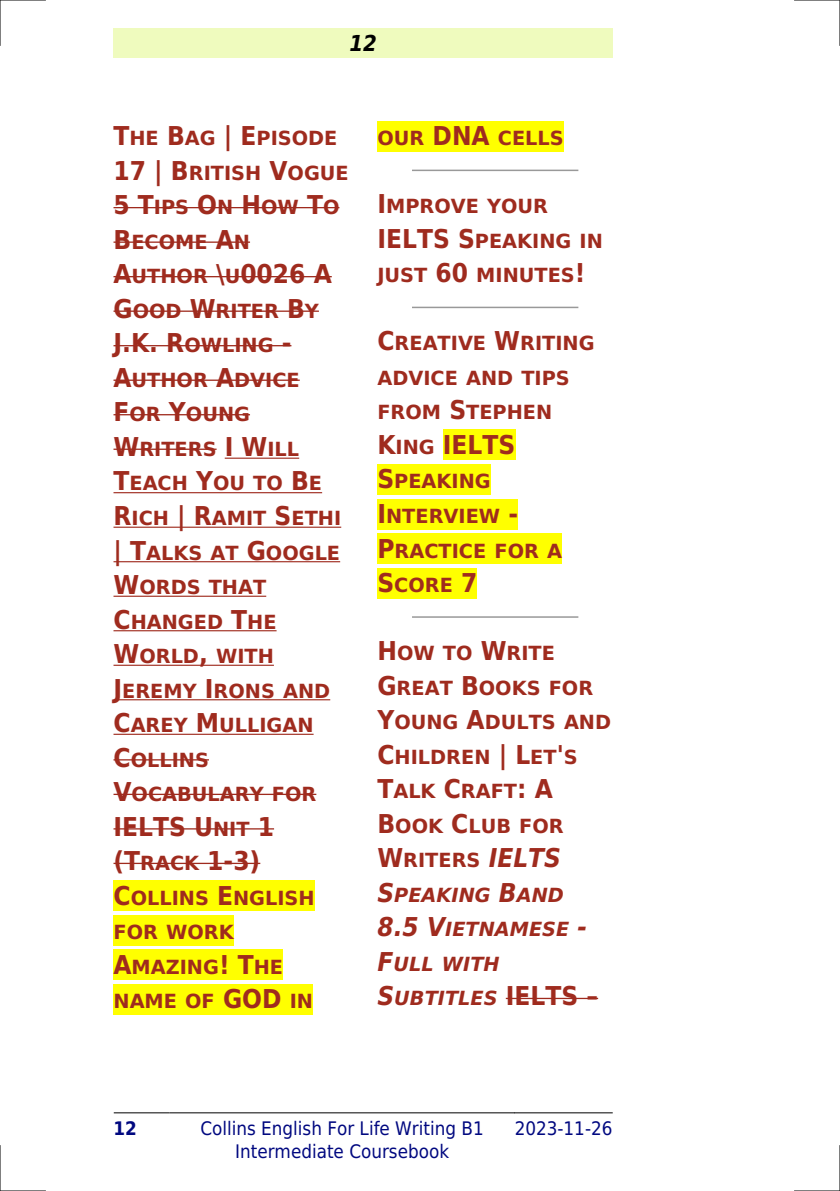
<style>
.page{position:relative;width:840px;height:1191px;background:#fff}
.page>*{position:absolute;margin:0;border:0;box-sizing:border-box;transform-origin:0 0}
.t1{font:700 26px/34.4px "DejaVu Sans Condensed";color:#9f2b1e}
.t2{font:italic 700 22px "DejaVu Sans Condensed";color:#000}
.t3{font:700 19.6px/34.6px "DejaVu Sans Condensed";color:#9f2b1e;scale:1.1 1}
.t4{font:18.6px/22.4px "DejaVu Sans Condensed";color:#000880;text-align:center}
.t5{font:700 18.6px "DejaVu Sans Condensed";color:#000880}
.s1{font-size:26px}
.s2{font-size:19.6px}
.s3{font-style:italic;font-size:26px}
.s4{font-style:italic}
</style>
<div class="page">
<div style="left:113px;top:28px;width:499px;height:30px;background:#effbbe"></div>
<hr style="left:114px;top:1112px;width:55px;height:1px;background:#000">
<hr style="left:170px;top:1112px;width:344px;height:1px;background:#000">
<hr style="left:514px;top:1112px;width:98px;height:1px;background:#000">
<hr style="left:113px;top:207px;width:226px;height:1px;background:#9f2b1e">
<hr style="left:113px;top:241px;width:137px;height:2px;background:#9f2b1e">
<hr style="left:113px;top:276px;width:218px;height:1px;background:#9f2b1e">
<hr style="left:113px;top:310px;width:206px;height:2px;background:#9f2b1e">
<hr style="left:113px;top:345px;width:178px;height:1px;background:#9f2b1e">
<hr style="left:113px;top:379px;width:186px;height:2px;background:#9f2b1e">
<hr style="left:113px;top:414px;width:137px;height:1px;background:#9f2b1e">
<hr style="left:113px;top:448px;width:103px;height:2px;background:#9f2b1e">
<hr style="left:224px;top:457px;width:75px;height:2px;background:#9f2b1e">
<hr style="left:113px;top:492px;width:209px;height:1px;background:#9f2b1e">
<hr style="left:113px;top:526px;width:228px;height:2px;background:#9f2b1e">
<hr style="left:113px;top:561px;width:227px;height:1px;background:#9f2b1e">
<hr style="left:113px;top:595px;width:153px;height:2px;background:#9f2b1e">
<hr style="left:113px;top:630px;width:163px;height:1px;background:#9f2b1e">
<hr style="left:113px;top:664px;width:161px;height:2px;background:#9f2b1e">
<hr style="left:113px;top:699px;width:217px;height:1px;background:#9f2b1e">
<hr style="left:113px;top:733px;width:200px;height:2px;background:#9f2b1e">
<hr style="left:113px;top:759px;width:96px;height:1px;background:#9f2b1e">
<hr style="left:113px;top:793px;width:203px;height:2px;background:#9f2b1e">
<hr style="left:113px;top:828px;width:161px;height:1px;background:#9f2b1e">
<hr style="left:113px;top:862px;width:147px;height:2px;background:#9f2b1e">
<div style="left:113px;top:880px;width:201px;height:30px;background:#ff0"></div>
<div style="left:113px;top:915px;width:121px;height:30px;background:#ff0"></div>
<div style="left:113px;top:949px;width:170px;height:30px;background:#ff0"></div>
<div style="left:113px;top:984px;width:200px;height:30px;background:#ff0"></div>
<div style="left:377px;top:121px;width:186px;height:30px;background:#ff0"></div>
<hr style="left:412px;top:170px;width:165px;height:1px;background:#999">
<hr style="left:412px;top:307px;width:165px;height:1px;background:#999">
<div style="left:442px;top:430px;width:73px;height:30px;background:#ff0"></div>
<div style="left:377px;top:464px;width:113px;height:30px;background:#ff0"></div>
<div style="left:377px;top:499px;width:141px;height:30px;background:#ff0"></div>
<div style="left:377px;top:533px;width:184px;height:30px;background:#ff0"></div>
<div style="left:377px;top:568px;width:100px;height:30px;background:#ff0"></div>
<hr style="left:412px;top:616px;width:165px;height:2px;background:#999">
<hr style="left:505px;top:997px;width:92px;height:2px;background:#9f2b1e">
<hr style="left:0;top:0;width:45px;height:1px;background:#000">
<hr style="left:794px;top:0;width:45px;height:1px;background:#000">
<hr style="left:0;top:1190px;width:45px;height:1px;background:#000">
<hr style="left:794px;top:1190px;width:45px;height:1px;background:#000">
<hr style="left:0;top:0;width:1px;height:45px;background:#000">
<hr style="left:0;top:1145px;width:1px;height:46px;background:#000">
<hr style="left:839px;top:0;width:1px;height:45px;background:#000">
<hr style="left:839px;top:1145px;width:1px;height:46px;background:#000">
<p class="t2" style="left:349px;top:30px;width:29px">12</p>
<p class="t3" style="left:113px;top:121px;width:215px"><span class="s1">T</span>HE <span class="s1">B</span>AG <span class="s1">| E</span>PISODE<br><span class="s1">17 | B</span>RITISH <span class="s1">V</span>OGUE<br><span class="s1">5 T</span>IPS <span class="s1">O</span>N <span class="s1">H</span>OW <span class="s1">T</span>O<br><span class="s1">B</span>ECOME <span class="s1">A</span>N</p>
<h1 class="t1" style="left:113px;top:257px;width:220px">A<span class="s2">UTHOR</span> \<span class="s2">U</span>0026 A</h1>
<p class="t3" style="left:113px;top:294px;width:188px"><span class="s1">G</span>OOD <span class="s1">W</span>RITER <span class="s1">B</span>Y</p>
<h1 class="t1" style="left:113px;top:326px;width:179px">J.K. R<span class="s2">OWLING</span> -</h1>
<p class="t3" style="left:113px;top:363px;width:208px"><span class="s1">A</span>UTHOR <span class="s1">A</span>DVICE<br><span class="s1">F</span>OR <span class="s1">Y</span>OUNG<br><span class="s1">W</span>RITERS <span class="s1">I W</span>ILL<br><span class="s1">T</span>EACH <span class="s1">Y</span>OU TO <span class="s1">B</span>E<br><span class="s1">R</span>ICH <span class="s1">| R</span>AMIT <span class="s1">S</span>ETHI <span class="s1">| T</span>ALKS AT <span class="s1">G</span>OOGLE<br><span class="s1">W</span>ORDS THAT<br><span class="s1">C</span>HANGED <span class="s1">T</span>HE<br><span class="s1">W</span>ORLD<span class="s1">,</span> WITH<br><span class="s1">J</span>EREMY <span class="s1">I</span>RONS AND<br><span class="s1">C</span>AREY <span class="s1">M</span>ULLIGAN<br><span class="s1">C</span>OLLINS<br><span class="s1">V</span>OCABULARY FOR</p>
<h1 class="t1" style="left:113px;top:809px;width:162px">IELTS U<span class="s2">NIT</span> 1 (T<span class="s2">RACK</span> 1-3)</h1>
<p class="t3" style="left:113px;top:880px;width:184px"><span class="s1">C</span>OLLINS <span class="s1">E</span>NGLISH<br>FOR WORK<br><span class="s1">A</span>MAZING<span class="s1">! T</span>HE<br>NAME OF <span class="s1">GOD</span> IN</p>
<p class="t3" style="left:377px;top:121px;width:171px">OUR <span class="s1">DNA</span> CELLS</p>
<p class="t3" style="left:377px;top:189px;width:206px"><span class="s1">I</span>MPROVE YOUR<br><span class="s1">IELTS S</span>PEAKING IN<br>JUST <span class="s1">60</span> MINUTES<span class="s1">!</span></p>
<p class="t3" style="left:377px;top:326px;width:199px"><span class="s1">C</span>REATIVE <span class="s1">W</span>RITING<br>ADVICE AND TIPS<br>FROM <span class="s1">S</span>TEPHEN</p>
<h1 class="t1" style="left:377px;top:428px;width:139px">K<span class="s2">ING</span> IELTS</h1>
<p class="t3" style="left:377px;top:464px;width:169px"><span class="s1">S</span>PEAKING<br><span class="s1">I</span>NTERVIEW <span class="s1">-<br>P</span>RACTICE FOR A<br><span class="s1">S</span>CORE <span class="s1">7</span></p>
<p class="t3" style="left:377px;top:636px;width:214px"><span class="s1">H</span>OW TO <span class="s1">W</span>RITE<br><span class="s1">G</span>REAT <span class="s1">B</span>OOKS FOR<br><span class="s1">Y</span>OUNG <span class="s1">A</span>DULTS AND<br><span class="s1">C</span>HILDREN <span class="s1">| L</span>ET<span class="s1">'</span>S<br><span class="s1">T</span>ALK <span class="s1">C</span>RAFT<span class="s1">: A<br>B</span>OOK <span class="s1">C</span>LUB FOR<br><span class="s1">W</span>RITERS <span class="s3">IELTS<br>S</span><span class="s4">PEAKING</span> <span class="s3">B</span><span class="s4">AND<br></span><span class="s3">8.5 V</span><span class="s4">IETNAMESE</span> <span class="s3">-<br>F</span><span class="s4">ULL WITH<br></span><span class="s3">S</span><span class="s4">UBTITLES</span> <span class="s1">IELTS</span></p>
<p class="t5" style="left:113px;top:1118px;width:25px">12</p>
<p class="t4" style="left:200px;top:1117px;width:284px">Collins English For Life Writing B1<br>Intermediate Coursebook</p>
<p class="t4" style="left:514px;top:1117px;width:99px">2023-11-26</p>
</div>
